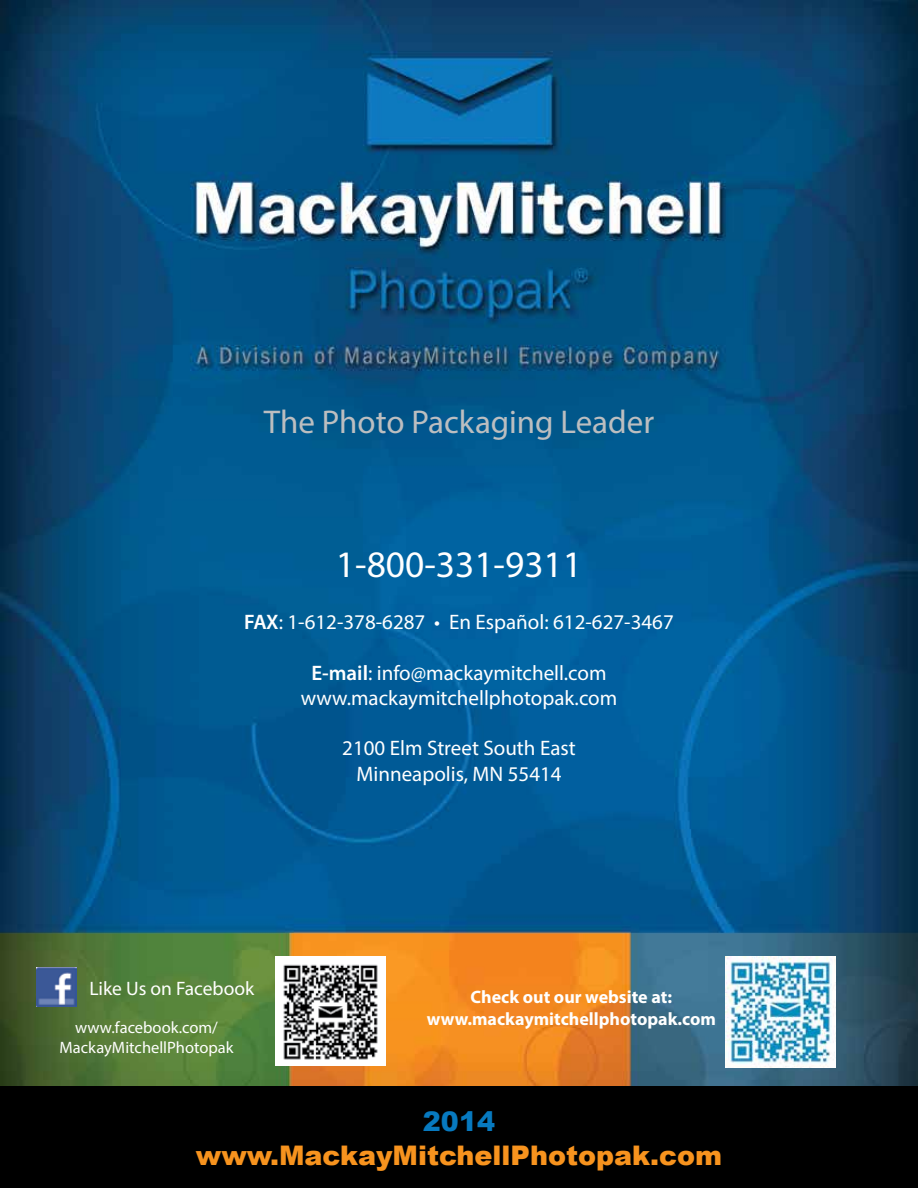
<style>
.page{position:relative;width:918px;height:1188px;background:#fff}
.page>*{position:absolute;margin:0;border:0;box-sizing:border-box;transform-origin:0 0}
.t1{font:37.5px "Myriad Pro";color:#fff}
.t2{font:33px "Myriad Pro";color:#bcbec0}
.t3{font:900 27px "Arial";color:#f7931e}
.t4{font:900 27px "Arial";color:#0779bf}
.t5{font:21px/25.2px "Myriad Pro";color:#fff;text-align:center}
.t6{font:19.5px "Myriad Pro";color:#fff}
.t7{font:700 18px/21.6px "Myriad Pro";color:#fff;text-align:center}
.t8{font:16.5px/19.8px "Myriad Pro";color:#fff;text-align:center}
.s1{font-weight:600}
</style>
<div class="page">
<img style="left:0;top:0;width:918px;height:1086px">
<div style="left:0;top:1086px;width:918px;height:102px;background:#000"></div>
<img style="left:725px;top:957px;width:110px;height:110px">
<img style="left:37px;top:968px;width:39px;height:39px">
<img style="left:275px;top:957px;width:111px;height:109px">
<h2 class="t2" style="left:264px;top:401px;width:392px">The Photo Packaging Leader</h2>
<h1 class="t1" style="left:336px;top:541px;width:248px">1-800-331-9311</h1>
<p class="t5" style="left:244px;top:609px;width:431px"><span class="s1">FAX</span>: 1-612-378-6287 • En Español: 612-627-3467</p>
<p class="t5" style="left:301px;top:660px;width:318px"><span class="s1">E-mail</span>: info@mackaymitchell.com www.mackaymitchellphotopak.com</p>
<p class="t5" style="left:342px;top:735px;width:235px">2100 Elm Street South East<br>Minneapolis, MN 55414</p>
<p class="t6" style="left:89px;top:976px;width:166px">Like Us on Facebook</p>
<p class="t8" style="left:60px;top:1018px;width:176px">www.facebook.com/<br>MackayMitchellPhotopak</p>
<p class="t7" style="left:427px;top:986px;width:291px">Check out our website at: www.mackaymitchellphotopak.com</p>
<p class="t4" style="left:423px;top:1106px;width:74px">2014</p>
<p class="t3" style="left:196px;top:1141px;width:528px">www.MackayMitchellPhotopak.com</p>
</div>
